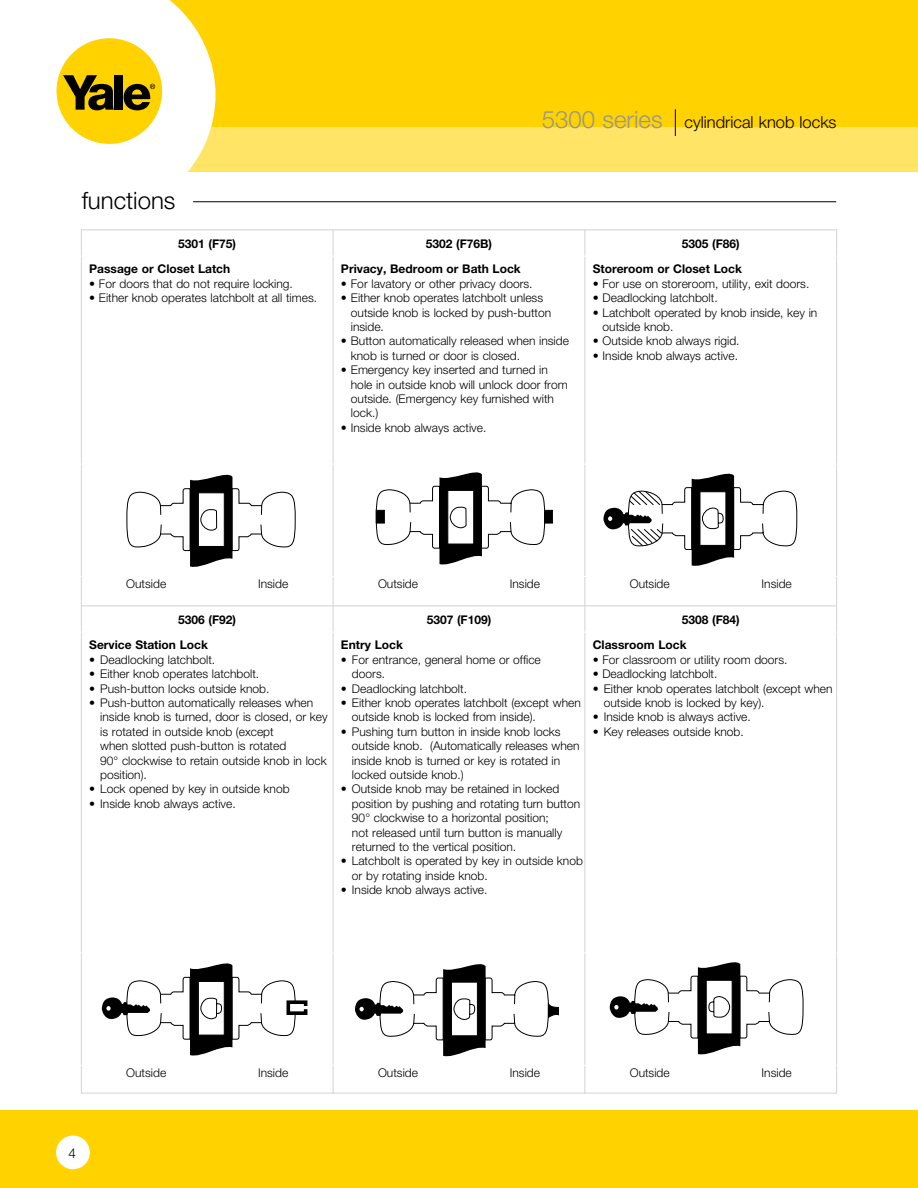
<style>
.page{position:relative;width:918px;height:1188px;background:#fff}
.page>*{position:absolute;margin:0;border:0;box-sizing:border-box;transform-origin:0 0}
.t1{font:300 24px "Helvetica Neue";color:#000}
.t2{font:300 16.5px "Helvetica Neue";color:#000}
.t3{font:300 13.5px "Helvetica Neue";color:#000}
.t4{font:300 12px/14.4px "Helvetica Neue";color:#000}
.t5{font:700 12px "Helvetica Neue";color:#000}
.s1{font-size:24px;color:#939598}
</style>
<div class="page">
<div style="left:141px;top:0;width:777px;height:134px;background:#ffd200"></div>
<div style="left:128px;top:127px;width:790px;height:44px;background:#ffe466"></div>
<svg style="left:56px;top:0;width:160px;height:203px;fill:#fff"></svg>
<div style="left:57px;top:38px;width:105px;height:106px;background:#ffd200;border-radius:50%"></div>
<svg style="left:63px;top:75px;width:51px;height:35px"></svg>
<div style="left:115px;top:75px;width:8px;height:35px;background:#000"></div>
<svg style="left:124px;top:84px;width:31px;height:26px"></svg>
<div style="left:0;top:1111px;width:918px;height:77px;background:#ffd200"></div>
<div style="left:56px;top:1136px;width:34px;height:33px;background:#fff;border-radius:50%"></div>
<svg style="left:675px;top:109px;width:1px;height:27px"></svg>
<hr style="left:193px;top:201px;width:643px;height:1px;background:#000">
<svg style="left:127px;top:474px;width:168px;height:93px"></svg>
<svg style="left:376px;top:472px;width:169px;height:92px"></svg>
<div style="left:544px;top:510px;width:9px;height:13px;background:#000;border:1px solid #000"></div>
<div style="left:376px;top:510px;width:8px;height:13px;background:#000"></div>
<svg style="left:603px;top:473px;width:194px;height:93px"></svg>
<svg style="left:102px;top:963px;width:206px;height:93px"></svg>
<svg style="left:355px;top:964px;width:204px;height:92px"></svg>
<svg style="left:610px;top:962px;width:193px;height:93px"></svg>
<hr style="left:81px;top:230px;width:1px;height:864px;background:#d1d3d4">
<hr style="left:333px;top:230px;width:1px;height:864px;background:#d1d3d4">
<hr style="left:585px;top:230px;width:1px;height:864px;background:#d1d3d4">
<hr style="left:836px;top:230px;width:1px;height:864px;background:#d1d3d4">
<hr style="left:81px;top:230px;width:756px;height:1px;background:#d1d3d4">
<hr style="left:81px;top:256px;width:756px;height:1px;background:#fff">
<hr style="left:81px;top:464px;width:756px;height:1px;background:#fff">
<hr style="left:81px;top:576px;width:756px;height:1px;background:#fff">
<hr style="left:81px;top:606px;width:756px;height:1px;background:#d1d3d4">
<hr style="left:81px;top:632px;width:756px;height:1px;background:#fff">
<hr style="left:81px;top:953px;width:756px;height:1px;background:#fff">
<hr style="left:81px;top:1065px;width:756px;height:1px;background:#fff">
<hr style="left:81px;top:1093px;width:756px;height:1px;background:#d1d3d4">
<h1 class="t1" style="left:82px;top:186px;width:95px">functions</h1>
<h2 class="t2" style="left:542px;top:112px;width:296px"><span class="s1">5300 series</span> cylindrical knob locks</h2>
<p class="t5" style="left:178px;top:236px;width:59px">5301 (F75)</p>
<p class="t5" style="left:426px;top:236px;width:68px">5302 (F76B)</p>
<p class="t5" style="left:682px;top:236px;width:59px">5305 (F86)</p>
<p class="t5" style="left:89px;top:262px;width:143px">Passage or Closet Latch</p>
<p class="t4" style="left:89px;top:276px;width:205px">• For doors that do not require locking.</p>
<p class="t4" style="left:89px;top:290px;width:229px">• Either knob operates latchbolt at all times.</p>
<p class="t5" style="left:593px;top:262px;width:151px">Storeroom or Closet Lock</p>
<p class="t4" style="left:593px;top:276px;width:218px">• For use on storeroom, utility, exit doors.</p>
<p class="t4" style="left:593px;top:290px;width:126px">• Deadlocking latchbolt.</p>
<p class="t4" style="left:603px;top:305px;width:216px;text-indent:-10px">• Latchbolt operated by knob inside, key in outside knob.</p>
<p class="t4" style="left:593px;top:334px;width:148px">• Outside knob always rigid.</p>
<p class="t4" style="left:593px;top:348px;width:147px">• Inside knob always active.</p>
<p class="t5" style="left:341px;top:262px;width:181px">Privacy, Bedroom or Bath Lock</p>
<p class="t4" style="left:341px;top:276px;width:193px">• For lavatory or other privacy doors.</p>
<p class="t4" style="left:351px;top:290px;width:202px;text-indent:-10px">• Either knob operates latchbolt unless outside knob is locked by push-button inside.</p>
<p class="t4" style="left:351px;top:334px;width:220px;text-indent:-10px">• Button automatically released when inside knob is turned or door is closed.</p>
<p class="t4" style="left:351px;top:362px;width:218px;text-indent:-10px">• Emergency key inserted and turned in hole in outside knob will unlock door from outside. (Emergency key furnished with lock.)</p>
<p class="t4" style="left:341px;top:420px;width:147px">• Inside knob always active.</p>
<p class="t4" style="left:126px;top:576px;width:41px">Outside</p>
<p class="t4" style="left:258px;top:576px;width:32px">Inside</p>
<p class="t4" style="left:378px;top:576px;width:41px">Outside</p>
<p class="t4" style="left:510px;top:576px;width:32px">Inside</p>
<p class="t4" style="left:630px;top:576px;width:41px">Outside</p>
<p class="t4" style="left:762px;top:576px;width:32px">Inside</p>
<p class="t5" style="left:178px;top:612px;width:59px">5306 (F92)</p>
<p class="t5" style="left:427px;top:612px;width:66px">5307 (F109)</p>
<p class="t5" style="left:682px;top:612px;width:59px">5308 (F84)</p>
<p class="t5" style="left:89px;top:638px;width:120px">Service Station Lock</p>
<p class="t4" style="left:89px;top:652px;width:128px">• Deadlocking latchbolt.</p>
<p class="t4" style="left:89px;top:666px;width:172px">• Either knob operates latchbolt.</p>
<p class="t4" style="left:89px;top:681px;width:182px">• Push-button locks outside knob.</p>
<p class="t4" style="left:100px;top:695px;width:229px;text-indent:-11px">• Push-button automatically releases when inside knob is turned, door is closed, or key is rotated in outside knob (except<br>when slotted push-button is rotated<br>90° clockwise to retain outside knob in lock position).</p>
<p class="t4" style="left:89px;top:782px;width:202px">• Lock opened by key in outside knob</p>
<p class="t4" style="left:89px;top:796px;width:148px">• Inside knob always active.</p>
<p class="t5" style="left:593px;top:638px;width:95px">Classroom Lock</p>
<p class="t4" style="left:593px;top:652px;width:196px">• For classroom or utility room doors.</p>
<p class="t4" style="left:593px;top:666px;width:126px">• Deadlocking latchbolt.</p>
<p class="t4" style="left:604px;top:681px;width:230px;text-indent:-11px">• Either knob operates latchbolt (except when outside knob is locked by key).</p>
<p class="t4" style="left:593px;top:710px;width:160px">• Inside knob is always active.</p>
<p class="t4" style="left:593px;top:724px;width:153px">• Key releases outside knob.</p>
<p class="t5" style="left:341px;top:638px;width:63px">Entry Lock</p>
<p class="t4" style="left:352px;top:652px;width:190px;text-indent:-11px">• For entrance, general home or office doors.</p>
<p class="t4" style="left:341px;top:681px;width:128px">• Deadlocking latchbolt.</p>
<p class="t4" style="left:352px;top:695px;width:230px;text-indent:-11px">• Either knob operates latchbolt (except when outside knob is locked from inside).</p>
<p class="t4" style="left:352px;top:724px;width:229px;text-indent:-11px">• Pushing turn button in inside knob locks outside knob. (Automatically releases when inside knob is turned or key is rotated in locked outside knob.)</p>
<p class="t4" style="left:352px;top:782px;width:230px;text-indent:-11px">• Outside knob may be retained in locked position by pushing and rotating turn button 90° clockwise to a horizontal position;<br>not released until turn button is manually returned to the vertical position.</p>
<p class="t4" style="left:352px;top:854px;width:232px;text-indent:-11px">• Latchbolt is operated by key in outside knob or by rotating inside knob.</p>
<p class="t4" style="left:341px;top:882px;width:148px">• Inside knob always active.</p>
<p class="t3" style="left:68px;top:1145px;width:9px">4</p>
<p class="t4" style="left:126px;top:1065px;width:41px">Outside</p>
<p class="t4" style="left:258px;top:1065px;width:32px">Inside</p>
<p class="t4" style="left:378px;top:1065px;width:41px">Outside</p>
<p class="t4" style="left:510px;top:1065px;width:32px">Inside</p>
<p class="t4" style="left:630px;top:1065px;width:41px">Outside</p>
<p class="t4" style="left:762px;top:1065px;width:32px">Inside</p>
</div>
